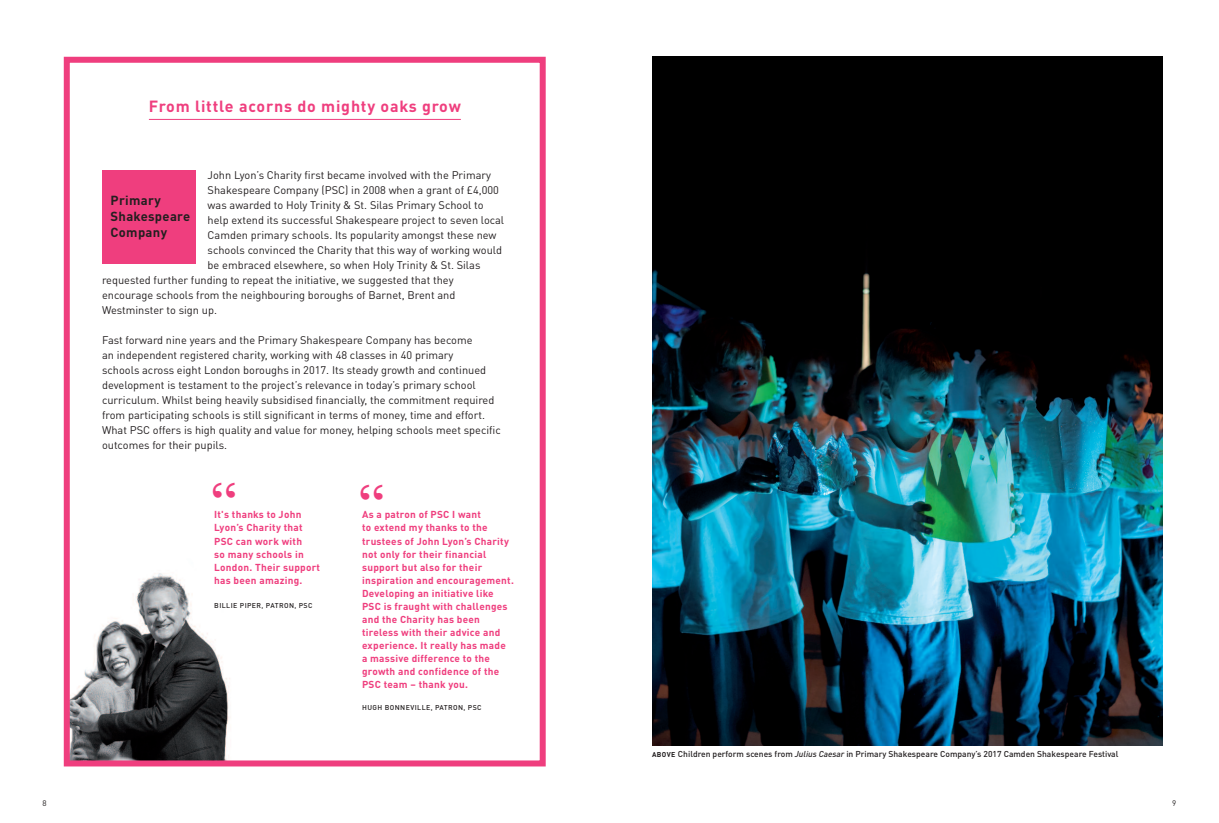
<style>
.page{position:relative;width:1219px;height:823px;background:#fff}
.page>*{position:absolute;margin:0;border:0;box-sizing:border-box;transform-origin:0 0}
.t1{font:600 48px "Baskerville";color:#ef3e7e}
.t2{font:700 16px "DINOT";letter-spacing:.05em;color:#ef3e7e}
.t3{font:700 13px/16px "DINOT";letter-spacing:.025em;color:#231f20}
.t4{font:11px/15px "DINOT";color:#231f20}
.t5{font:700 10px/13px "DINOT";letter-spacing:.025em;color:#ef3e7e}
.t6{font:500 8.5px "DINOT";color:#231f20}
.t7{font:8px "DINOT";color:#231f20}
.t8{font:500 7px "DINOT";letter-spacing:.06em;color:#231f20}
.s1{font-weight:700;font-size:7px}
.s2{font-style:italic}
</style>
<div class="page">
<img style="left:71px;top:573px;width:158px;height:186px">
<div style="left:64px;top:57px;width:482px;height:709px;border:6px solid #ef3e7e"></div>
<div style="left:102px;top:170px;width:94px;height:94px;background:#ef3e7e"></div>
<hr style="left:149px;top:119px;width:312px;height:1px;background:#ef3e7e">
<img style="left:652px;top:57px;width:510px;height:687px">
<p class="t7" style="left:43px;top:800px;width:6px">8</p>
<h2 class="t2" style="left:149px;top:101px;width:313px">From little acorns do mighty oaks grow</h2>
<p class="t4" style="left:208px;top:168px;width:285px">John Lyon’s Charity first became involved with the Primary</p>
<p class="t4" style="left:208px;top:183px;width:293px">Shakespeare Company (PSC) in 2008 when a grant of £4,000</p>
<p class="t4" style="left:208px;top:198px;width:278px">was awarded to Holy Trinity &amp; St. Silas Primary School to</p>
<p class="t4" style="left:208px;top:213px;width:298px">help extend its successful Shakespeare project to seven local</p>
<p class="t4" style="left:208px;top:228px;width:290px">Camden primary schools. Its popularity amongst these new</p>
<p class="t4" style="left:208px;top:243px;width:296px">schools convinced the Charity that this way of working would</p>
<p class="t4" style="left:208px;top:258px;width:274px">be embraced elsewhere, so when Holy Trinity &amp; St. Silas</p>
<p class="t4" style="left:102px;top:273px;width:353px">requested further funding to repeat the initiative, we suggested that they</p>
<p class="t4" style="left:102px;top:288px;width:355px">encourage schools from the neighbouring boroughs of Barnet, Brent and</p>
<p class="t4" style="left:102px;top:303px;width:116px">Westminster to sign up.</p>
<p class="t4" style="left:102px;top:333px;width:400px">Fast forward nine years and the Primary Shakespeare Company has become<br>an independent registered charity, working with 48 classes in 40 primary<br>schools across eight London boroughs in 2017. Its steady growth and continued development is testament to the project’s relevance in today’s primary school curriculum. Whilst being heavily subsidised financially, the commitment required from participating schools is still significant in terms of money, time and effort.<br>What PSC offers is high quality and value for money, helping schools meet specific outcomes for their pupils.</p>
<p class="t3" style="left:111px;top:193px;width:81px">Primary<br>Shakespeare<br>Company</p>
<h1 class="t1" style="left:210px;top:471px;width:28px">“</h1>
<h1 class="t1" style="left:358px;top:474px;width:28px">“</h1>
<p class="t5" style="left:214px;top:509px;width:107px">It's thanks to John<br>Lyon’s Charity that<br>PSC can work with<br>so many schools in<br>London. Their support has been amazing.</p>
<p class="t8" style="left:214px;top:602px;width:100px">BILLIE PIPER, PATRON, PSC</p>
<p class="t5" style="left:362px;top:509px;width:153px">As a patron of PSC I want<br>to extend my thanks to the trustees of John Lyon’s Charity not only for their financial support but also for their inspiration and encouragement.<br>Developing an initiative like<br>PSC is fraught with challenges and the Charity has been tireless with their advice and experience. It really has made<br>a massive difference to the growth and confidence of the<br>PSC team – thank you.</p>
<p class="t8" style="left:362px;top:704px;width:121px">HUGH BONNEVILLE, PATRON, PSC</p>
<p class="t6" style="left:652px;top:750px;width:468px"><span class="s1">ABOVE</span> Children perform scenes from <span class="s2">Julius Caesar</span> in Primary Shakespeare Company’s 2017 Camden Shakespeare Festival</p>
<p class="t7" style="left:1172px;top:800px;width:6px">9</p>
</div>
